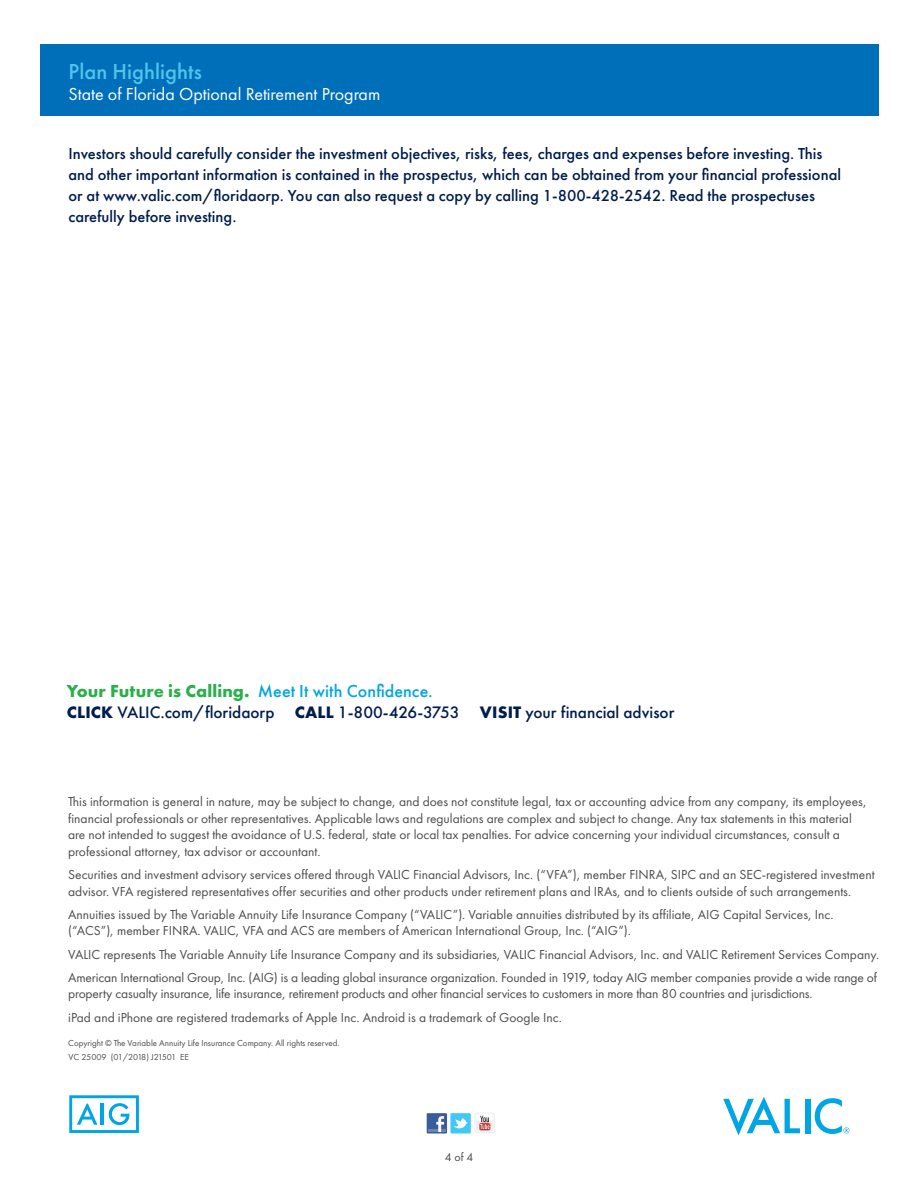
<style>
.page{position:relative;width:918px;height:1188px;background:#fff}
.page>*{position:absolute;margin:0;border:0;box-sizing:border-box;transform-origin:0 0}
.t1{font:500 22.5px "Futura PT";color:#4dc7e9}
.t2{font:500 18px "Futura PT";letter-spacing:.005em;color:#00a5e3}
.t3{font:18px "Futura PT";color:#fff}
.t4{font:500 17.25px "Futura PT";color:#001d4e}
.t5{font:500 16.5px/21px "Futura PT";color:#001d4e}
.t6{font:13.5px/16.5px "Futura PT";color:#4b4c4d}
.t7{font:12px "Futura PT";color:#4b4c4d}
.t8{font:9px "Futura PT";color:#4b4c4d}
.t9{font:9px "Futura PT";letter-spacing:-.1em;color:#4b4c4d}
.s1{font-weight:700;color:#2ab049}
.s2{font-weight:700}
</style>
<div class="page">
<svg style="left:723px;top:1097px;width:77px;height:39px"></svg>
<div style="left:805px;top:1099px;width:5px;height:34px;background:#00a5e3"></div>
<svg style="left:815px;top:1098px;width:34px;height:36px"></svg>
<svg style="left:69px;top:1095px;width:70px;height:38px"></svg>
<div style="left:450px;top:1113px;width:21px;height:21px;background:#42c8f4"></div>
<svg style="left:454px;top:1118px;width:14px;height:11px"></svg>
<div style="left:427px;top:1113px;width:20px;height:21px;background:#3a5c9d"></div>
<hr style="left:428px;top:1129px;width:18px;height:3px;background:#6d84b3">
<svg style="left:436px;top:1116px;width:8px;height:16px"></svg>
<div style="left:475px;top:1113px;width:20px;height:20px;background:#f6f6f6;border-radius:4px"></div>
<svg style="left:479px;top:1115px;width:12px;height:15px"></svg>
<div style="left:40px;top:44px;width:839px;height:72px;background:#006fba"></div>
<h1 class="t1" style="left:69px;top:58px;width:135px">Plan Highlights</h1>
<h2 class="t3" style="left:69px;top:83px;width:313px">State of Florida Optional Retirement Program</h2>
<p class="t5" style="left:69px;top:143px;width:774px">Investors should carefully consider the investment objectives, risks, fees, charges and expenses before investing. This and other important information is contained in the prospectus, which can be obtained from your financial professional or at www.valic.com/floridaorp. You can also request a copy by calling 1-800-428-2542. Read the prospectuses carefully before investing.</p>
<h2 class="t2" style="left:67px;top:680px;width:368px"><span class="s1">Your Future is Calling.</span> Meet It with Confidence.</h2>
<p class="t4" style="left:67px;top:702px;width:609px"><span class="s2">CLICK</span> VALIC.com/floridaorp <span class="s2">CALL</span> 1-800-426-3753 <span class="s2">VISIT</span> your financial advisor</p>
<p class="t6" style="left:68px;top:794px;width:800px">This information is general in nature, may be subject to change, and does not constitute legal, tax or accounting advice from any company, its employees, financial professionals or other representatives. Applicable laws and regulations are complex and subject to change. Any tax statements in this material are not intended to suggest the avoidance of U.S. federal, state or local tax penalties. For advice concerning your individual circumstances, consult a professional attorney, tax advisor or accountant.</p>
<p class="t6" style="left:68px;top:866px;width:808px">Securities and investment advisory services offered through VALIC Financial Advisors, Inc. (“VFA”), member FINRA, SIPC and an SEC-registered investment advisor. VFA registered representatives offer securities and other products under retirement plans and IRAs, and to clients outside of such arrangements.</p>
<p class="t6" style="left:68px;top:906px;width:767px">Annuities issued by The Variable Annuity Life Insurance Company (“VALIC”). Variable annuities distributed by its affiliate, AIG Capital Services, Inc. (“ACS”), member FINRA. VALIC, VFA and ACS are members of American International Group, Inc. (“AIG”).</p>
<p class="t6" style="left:68px;top:942px;width:812px;line-height:23.2px">VALIC represents The Variable Annuity Life Insurance Company and its subsidiaries, VALIC Financial Advisors, Inc. and VALIC Retirement Services Company.<br>American International Group, Inc. (AIG) is a leading global insurance organization. Founded in 1919, today AIG member companies provide a wide range of</p>
<p class="t6" style="left:68px;top:982px;width:746px;line-height:23.2px">property casualty insurance, life insurance, retirement products and other financial services to customers in more than 80 countries and jurisdictions. iPad and iPhone are registered trademarks of Apple Inc. Android is a trademark of Google Inc.</p>
<p class="t9" style="left:111px;top:1051px;width:80px">(01/2018) J21501 EE</p>
<p class="t8" style="left:68px;top:1037px;width:273px">Copyright © The Variable Annuity Life Insurance Company. All rights reserved.</p>
<p class="t8" style="left:69px;top:1052px;width:40px">VC 25009</p>
<p class="t7" style="left:445px;top:1150px;width:30px">4 of 4</p>
</div>
